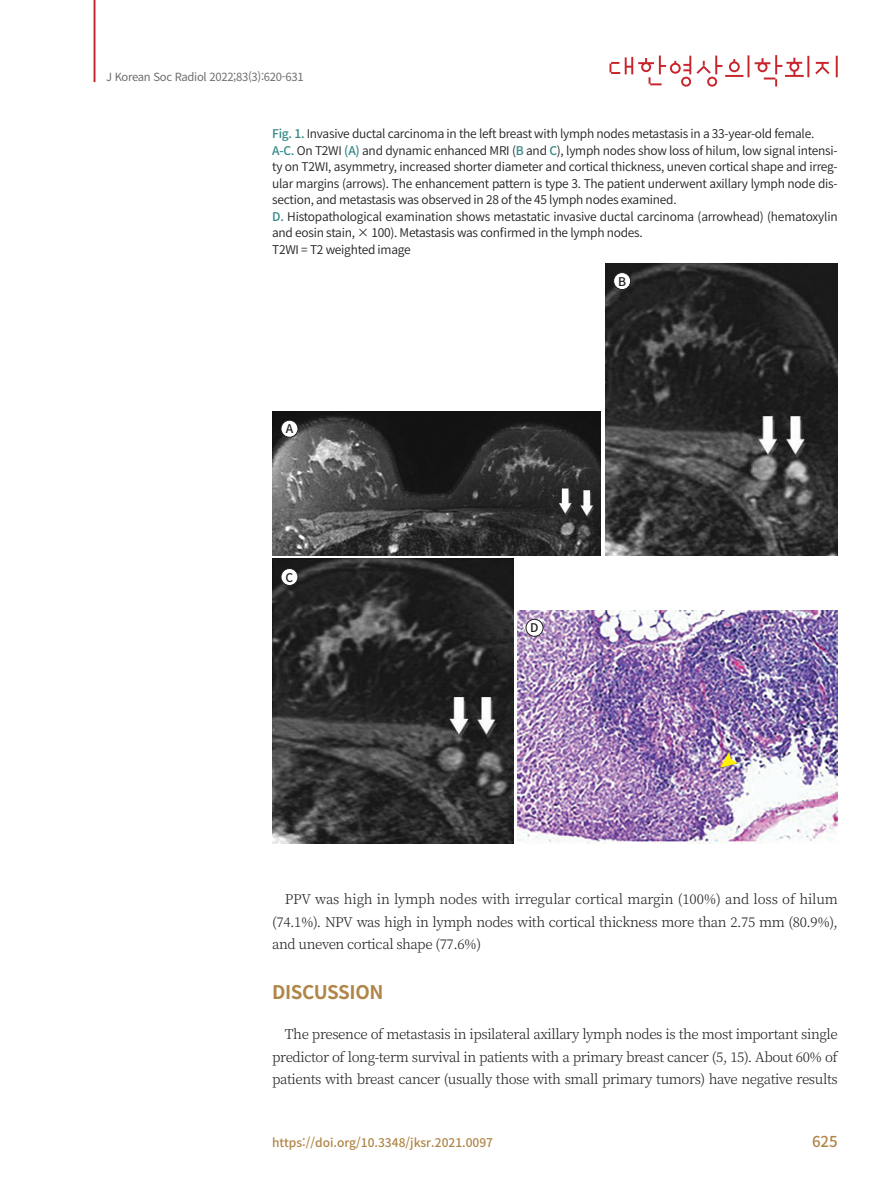
<style>
.page{position:relative;width:893px;height:1191px;background:#fff}
.page>*{position:absolute;margin:0;border:0;box-sizing:border-box;transform-origin:0 0}
.큰제목{font:700 18.75px "Noto Sans CJ Kkr";letter-spacing:-.02em;color:#b08548}
.t1{font:500 15px "Noto Sans CJ Kkr";color:#b08548}
.영문본문{font:300 13.5px/22.5px "Noto Serif CJ Kkr";letter-spacing:-.03em;color:#231f20;text-align:justify}
.그림제목1{font:600 12px/16.5px "Noto Sans CJ Kkr";letter-spacing:-.02em;color:#231f20;text-align:justify}
.그림제목{font:600 12px "Noto Sans CJ Kkr";letter-spacing:-.02em;color:#231f20}
.t2{font:500 12px "Noto Sans CJ Kkr";color:#b08548}
.캡션{font:500 12px "Noto Sans CJ Kkr";color:#231f20}
.t3{font:11.25px "Noto Sans CJ Kkr";letter-spacing:-.025em;color:#6c6d70}
.s1{font-weight:500;color:#328886}
</style>
<div class="page">
<hr style="left:94px;top:0;width:1px;height:82px;background:#c8242b">
<svg style="left:609px;top:55px;width:229px;height:32px"></svg>
<img style="left:272px;top:411px;width:329px;height:144px">
<img style="left:605px;top:264px;width:233px;height:291px">
<img style="left:272px;top:559px;width:241px;height:284px">
<img style="left:517px;top:611px;width:321px;height:232px">
<div style="left:281px;top:420px;width:17px;height:17px;background:#fff;border-radius:50%"></div>
<div style="left:281px;top:420px;width:17px;height:17px;border:1px solid #231f20;border-radius:50%"></div>
<div style="left:281px;top:568px;width:17px;height:17px;background:#fff;border-radius:50%"></div>
<div style="left:281px;top:568px;width:17px;height:17px;border:1px solid #231f20;border-radius:50%"></div>
<div style="left:614px;top:272px;width:17px;height:18px;background:#fff;border-radius:50%"></div>
<div style="left:613px;top:272px;width:18px;height:18px;border:1px solid #231f20;border-radius:50%"></div>
<div style="left:526px;top:619px;width:17px;height:17px;background:#fff;border-radius:50%"></div>
<div style="left:526px;top:619px;width:17px;height:17px;border:1px solid #231f20;border-radius:50%"></div>
<svg style="left:720px;top:751px;width:18px;height:16px"></svg>
<p class="t3" style="left:106px;top:70px;width:199px">J Korean Soc Radiol 2022;83(3):620-631</p>
<p class="그림제목" style="left:272px;top:127px;width:544px"><span class="s1">Fig. 1.</span> Invasive ductal carcinoma in the left breast with lymph nodes metastasis in a 33-year-old female.</p>
<p class="그림제목1" style="left:272px;top:142px;width:567px"><span class="s1">A-C.</span> On T2WI <span class="s1">(A)</span> and dynamic enhanced MRI (<span class="s1">B</span> and <span class="s1">C</span>), lymph nodes show loss of hilum, low signal intensi&shy;ty on T2WI, asymmetry, increased shorter diameter and cortical thickness, uneven cortical shape and irreg&shy;ular margins (arrows). The enhancement pattern is type 3. The patient underwent axillary lymph node dis&shy;section, and metastasis was observed in 28 of the 45 lymph nodes examined.</p>
<p class="그림제목1" style="left:272px;top:208px;width:567px"><span class="s1">D.</span> Histopathological examination shows metastatic invasive ductal carcinoma (arrowhead) (hematoxylin and eosin stain, × 100). Metastasis was confirmed in the lymph nodes.</p>
<p class="그림제목1" style="left:272px;top:241px;width:140px">T2WI = T2 weighted image</p>
<p class="캡션" style="left:286px;top:422px;width:9px">A</p>
<p class="캡션" style="left:286px;top:570px;width:9px">C</p>
<p class="캡션" style="left:618px;top:274px;width:10px">B</p>
<p class="캡션" style="left:530px;top:621px;width:10px">D</p>
<p class="영문본문" style="left:272px;top:888px;width:567px;text-indent:13px">PPV was high in lymph nodes with irregular cortical margin (100%) and loss of hilum (74.1%). NPV was high in lymph nodes with cortical thickness more than 2.75 mm (80.9%), and uneven cortical shape (77.6%)</p>
<p class="큰제목" style="left:272px;top:981px;width:113px">DISCUSSION</p>
<p class="영문본문" style="left:272px;top:1023px;width:567px;text-indent:13px">The presence of metastasis in ipsilateral axillary lymph nodes is the most important single predictor of long-term survival in patients with a primary breast cancer (5, 15). About 60% of patients with breast cancer (usually those with small primary tumors) have negative results</p>
<p class="t2" style="left:272px;top:1135px;width:222px">https://doi.org/10.3348/jksr.2021.0097</p>
<p class="t1" style="left:812px;top:1132px;width:27px">625</p>
</div>
